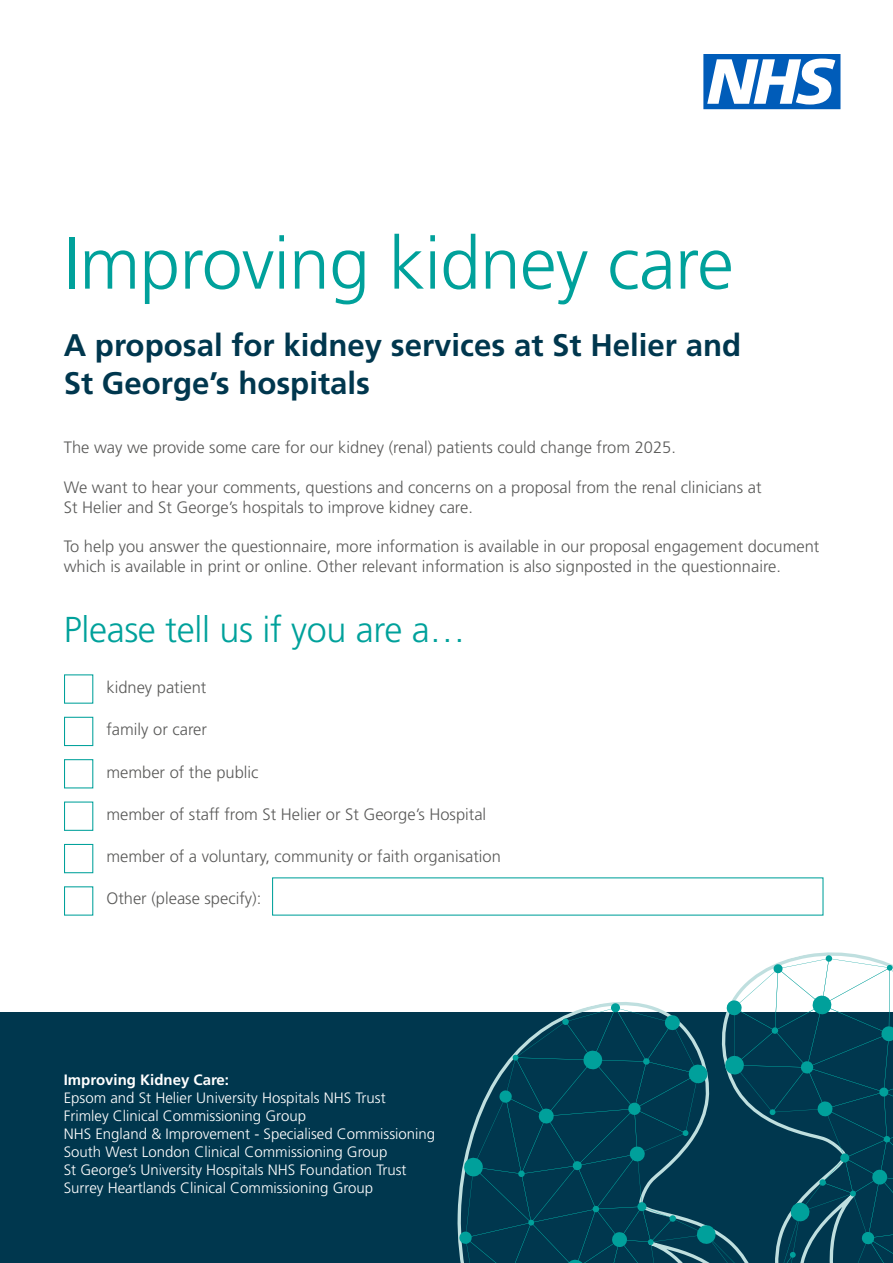
<style>
.page{position:relative;width:893px;height:1263px;background:#fff}
.page>*{position:absolute;margin:0;border:0;box-sizing:border-box;transform-origin:0 0}
.t1{font:300 73.2px "Frutiger";letter-spacing:-.01em;color:#00a19b}
.t2{font:300 36px "Frutiger";letter-spacing:-.01em;color:#00a19b}
.t3{font:700 31.2px/37.5px "Frutiger";color:#00374e}
.t4{font:300 16.5px/19.8px "Frutiger";color:#5a5a59}
.t5{font:300 15px/18px "Frutiger";color:#fff}
.t6{font:700 15px "Frutiger";color:#fff}
</style>
<div class="page">
<div style="left:0;top:1012px;width:893px;height:251px;background:#00374e"></div>
<svg style="left:703px;top:54px;width:137px;height:55px"></svg>
<div style="left:64px;top:717px;width:29px;height:29px;background:#fff;border:1px solid #00a19b"></div>
<div style="left:64px;top:759px;width:29px;height:29px;background:#fff;border:1px solid #00a19b"></div>
<div style="left:64px;top:801px;width:29px;height:30px;background:#fff;border:1px solid #00a19b"></div>
<div style="left:64px;top:844px;width:29px;height:29px;background:#fff;border:1px solid #00a19b"></div>
<svg style="left:459px;top:955px;width:434px;height:308px"></svg>
<h1 class="t1" style="left:64px;top:222px;width:672px">Improving kidney care</h1>
<h3 class="t3" style="left:64px;top:326px;width:679px">A proposal for kidney services at St Helier and<br>St George’s hospitals</h3>
<p class="t4" style="left:64px;top:437px;width:614px">The way we provide some care for our kidney (renal) patients could change from 2025.</p>
<p class="t4" style="left:64px;top:477px;width:699px">We want to hear your comments, questions and concerns on a proposal from the renal clinicians at<br>St Helier and St George’s hospitals to improve kidney care.</p>
<p class="t4" style="left:64px;top:536px;width:757px">To help you answer the questionnaire, more information is available in our proposal engagement document which is available in print or online. Other relevant information is also signposted in the questionnaire.</p>
<h2 class="t2" style="left:64px;top:609px;width:403px">Please tell us if you are a…</h2>
<p class="t4" style="left:106px;top:677px;width:101px">kidney patient</p>
<p class="t4" style="left:106px;top:719px;width:102px">family or carer</p>
<p class="t4" style="left:106px;top:762px;width:154px">member of the public</p>
<p class="t4" style="left:106px;top:804px;width:381px">member of staff from St Helier or St George’s Hospital</p>
<p class="t4" style="left:106px;top:846px;width:396px">member of a voluntary, community or faith organisation</p>
<p class="t4" style="left:106px;top:889px;width:156px">Other (please specify):</p>
<p class="t6" style="left:64px;top:1071px;width:167px">Improving Kidney Care:</p>
<p class="t5" style="left:64px;top:1089px;width:373px">Epsom and St Helier University Hospitals NHS Trust<br>Frimley Clinical Commissioning Group<br>NHS England &amp; Improvement - Specialised Commissioning South West London Clinical Commissioning Group<br>St George’s University Hospitals NHS Foundation Trust Surrey Heartlands Clinical Commissioning Group</p>
</div>
